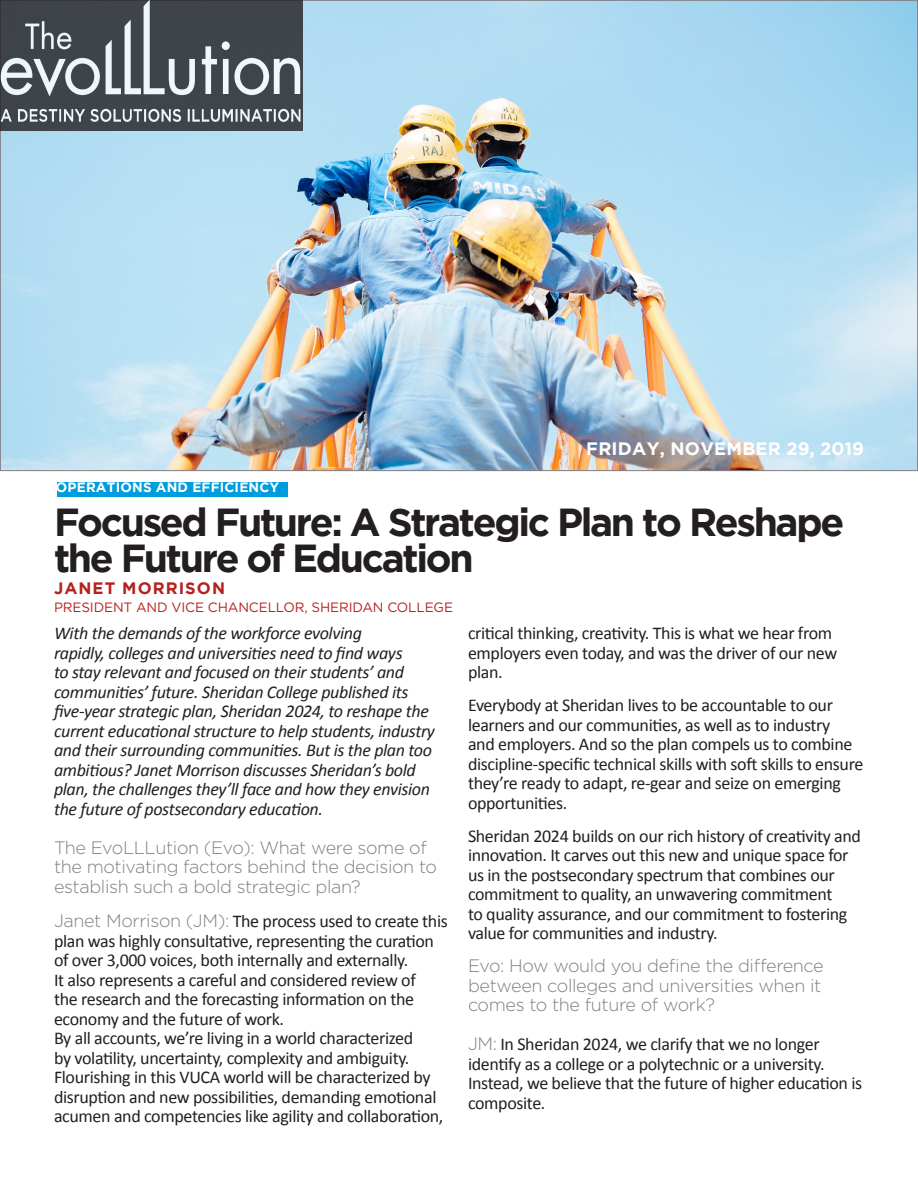
<style>
.page{position:relative;width:918px;height:1188px;background:#fff}
.page>*{position:absolute;margin:0;border:0;box-sizing:border-box;transform-origin:0 0}
.t1{font:700 39px/36px "Gotham";letter-spacing:-.06em;color:#231f20}
.t2{font:18px/19.5px "Calibri";letter-spacing:-.02em;color:#231f20}
.t3{font:italic 18px/19.5px "Calibri";letter-spacing:-.02em;color:#231f20}
.t4{font:300 18px/19.5px "Gotham";letter-spacing:-.02em;color:#808083}
.t5{font:700 18px "Gotham";letter-spacing:.015em;color:#fff}
.t6{font:700 16.5px "Gotham";letter-spacing:.065em;color:#b6211d}
.t7{font:13.5px "Gotham";letter-spacing:-.01em;color:#b6211d}
.t8{font:700 13.5px "Gotham";letter-spacing:.015em;color:#fff}
.s1{font-family:"Gotham";font-weight:300;color:#808083}
</style>
<div class="page">
<img style="left:2px;top:2px;width:914px;height:467px">
<div style="left:58px;top:482px;width:230px;height:15px;background:#009ddc"></div>
<img style="left:0;top:0;width:301px;height:130px">
<p class="t8" style="left:56px;top:479px;width:225px">OPERATIONS AND EFFICIENCY</p>
<p class="t5" style="left:586px;top:438px;width:279px">FRIDAY, NOVEMBER 29, 2019</p>
<p class="t1" style="left:54px;top:503px;width:792px">Focused Future: A Strategic Plan to Reshape the Future of Education</p>
<p class="t6" style="left:54px;top:579px;width:172px">JANET MORRISON</p>
<p class="t7" style="left:54px;top:600px;width:401px">PRESIDENT AND VICE CHANCELLOR, SHERIDAN COLLEGE</p>
<p class="t3" style="left:54px;top:623px;width:383px">With the demands of the workforce evolving<br>rapidly, colleges and universities need to find ways<br>to stay relevant and focused on their students’ and communities’ future. Sheridan College published its five-year strategic plan, Sheridan 2024, to reshape the current educational structure to help students, industry and their surrounding communities. But is the plan too ambitious? Janet Morrison discusses Sheridan’s bold plan, the challenges they’ll face and how they envision the future of postsecondary education.</p>
<p class="t4" style="left:54px;top:837px;width:385px">The EvoLLLution (Evo): What were some of the motivating factors behind the decision to establish such a bold strategic plan?</p>
<p class="t2" style="left:54px;top:911px;width:395px"><span class="s1">Janet Morrison (JM):</span> The process used to create this plan was highly consultative, representing the curation of over 3,000 voices, both internally and externally.<br>It also represents a careful and considered review of<br>the research and the forecasting information on the economy and the future of work.</p>
<p class="t2" style="left:54px;top:1028px;width:391px">By all accounts, we’re living in a world characterized<br>by volatility, uncertainty, complexity and ambiguity.<br>Flourishing in this VUCA world will be characterized by disruption and new possibilities, demanding emotional acumen and competencies like agility and collaboration,</p>
<p class="t2" style="left:468px;top:623px;width:371px">critical thinking, creativity. This is what we hear from employers even today, and was the driver of our new plan.</p>
<p class="t2" style="left:468px;top:695px;width:397px">Everybody at Sheridan lives to be accountable to our learners and our communities, as well as to industry<br>and employers. And so the plan compels us to combine discipline-specific technical skills with soft skills to ensure they’re ready to adapt, re-gear and seize on emerging opportunities.</p>
<p class="t2" style="left:468px;top:826px;width:395px">Sheridan 2024 builds on our rich history of creativity and innovation. It carves out this new and unique space for us in the postsecondary spectrum that combines our commitment to quality, an unwavering commitment<br>to quality assurance, and our commitment to fostering value for communities and industry.</p>
<p class="t4" style="left:468px;top:955px;width:357px">Evo: How would you define the difference between colleges and universities when it comes to the future of work?</p>
<p class="t2" style="left:468px;top:1034px;width:396px"><span class="s1">JM:</span> In Sheridan 2024, we clarify that we no longer identify as a college or a polytechnic or a university.<br>Instead, we believe that the future of higher education is composite.</p>
</div>
